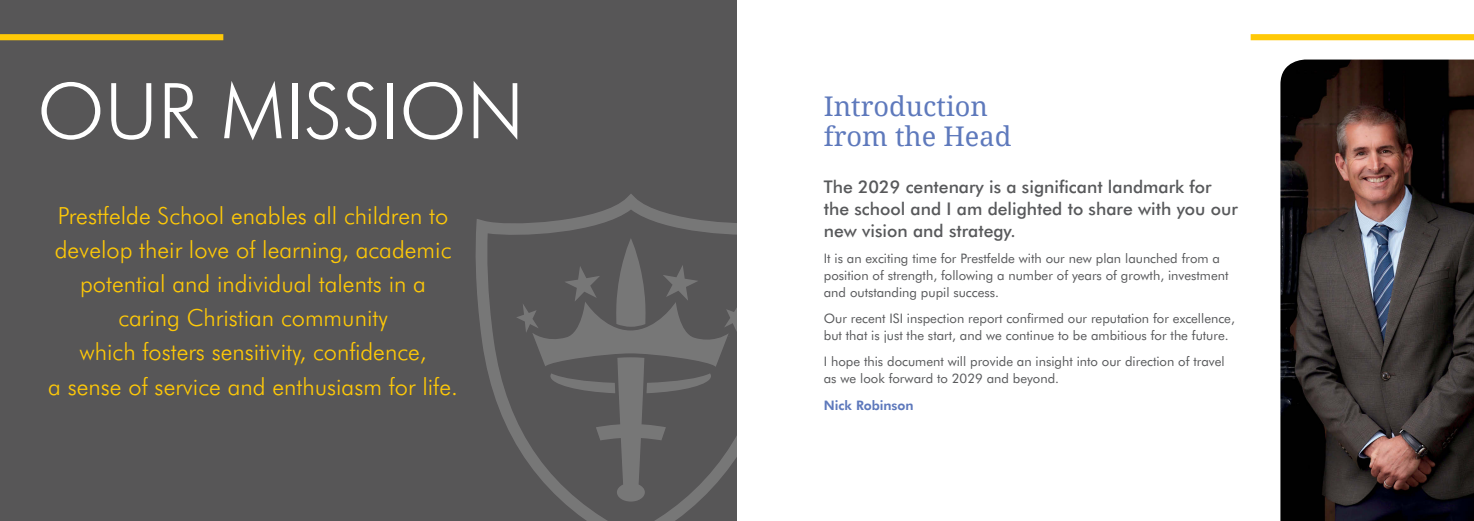
<style>
.page{position:relative;width:1474px;height:521px;background:#fff}
.page>*{position:absolute;margin:0;border:0;box-sizing:border-box;transform-origin:0 0}
.t1{font:300 77px "Futura BT";color:#fff}
.t2{font:27.12px/30.6px "Noto Serif";color:#5e79bc}
.t3{font:300 23.62px/34.1px "Futura BT";color:#ffc907;text-align:center}
.t4{font:500 17.5px/21.9px "Futura BT";color:#58595b}
.t5{font:13.12px/16.6px "Futura BT";color:#58595b}
.t6{font:800 13.12px "Futura BT";color:#5e79bc}
</style>
<div class="page">
<div style="left:0;top:0;width:737px;height:521px;background:#575657"></div>
<div style="left:0;top:34px;width:223px;height:6px;background:#ffc907"></div>
<svg style="left:475px;top:194px;width:262px;height:327px"></svg>
<svg style="left:516px;top:238px;width:221px;height:263px"></svg>
<div style="left:1250px;top:34px;width:223px;height:6px;background:#ffc907"></div>
<img style="left:1280px;top:60px;width:193px;height:461px">
<h1 class="t1" style="left:37px;top:64px;width:488px">Our Mission</h1>
<h3 class="t3" style="left:48px;top:198px;width:411px">Prestfelde School enables all children to develop their love of learning, academic potential and individual talents in a caring Christian community<br>which fosters sensitivity, confidence,<br>a sense of service and enthusiasm for life.</h3>
<h2 class="t2" style="left:823px;top:90px;width:189px">Introduction from the Head</h2>
<h3 class="t4" style="left:823px;top:176px;width:415px">The 2029 centenary is a significant landmark for the school and I am delighted to share with you our new vision and strategy.</h3>
<p class="t5" style="left:823px;top:250px;width:406px">It is an exciting time for Prestfelde with our new plan launched from a position of strength, following a number of years of growth, investment and outstanding pupil success.</p>
<p class="t5" style="left:823px;top:310px;width:412px">Our recent ISI inspection report confirmed our reputation for excellence, but that is just the start, and we continue to be ambitious for the future.</p>
<p class="t5" style="left:823px;top:353px;width:402px">I hope this document will provide an insight into our direction of travel as we look forward to 2029 and beyond.</p>
<p class="t6" style="left:823px;top:397px;width:91px">Nick Robinson</p>
</div>
